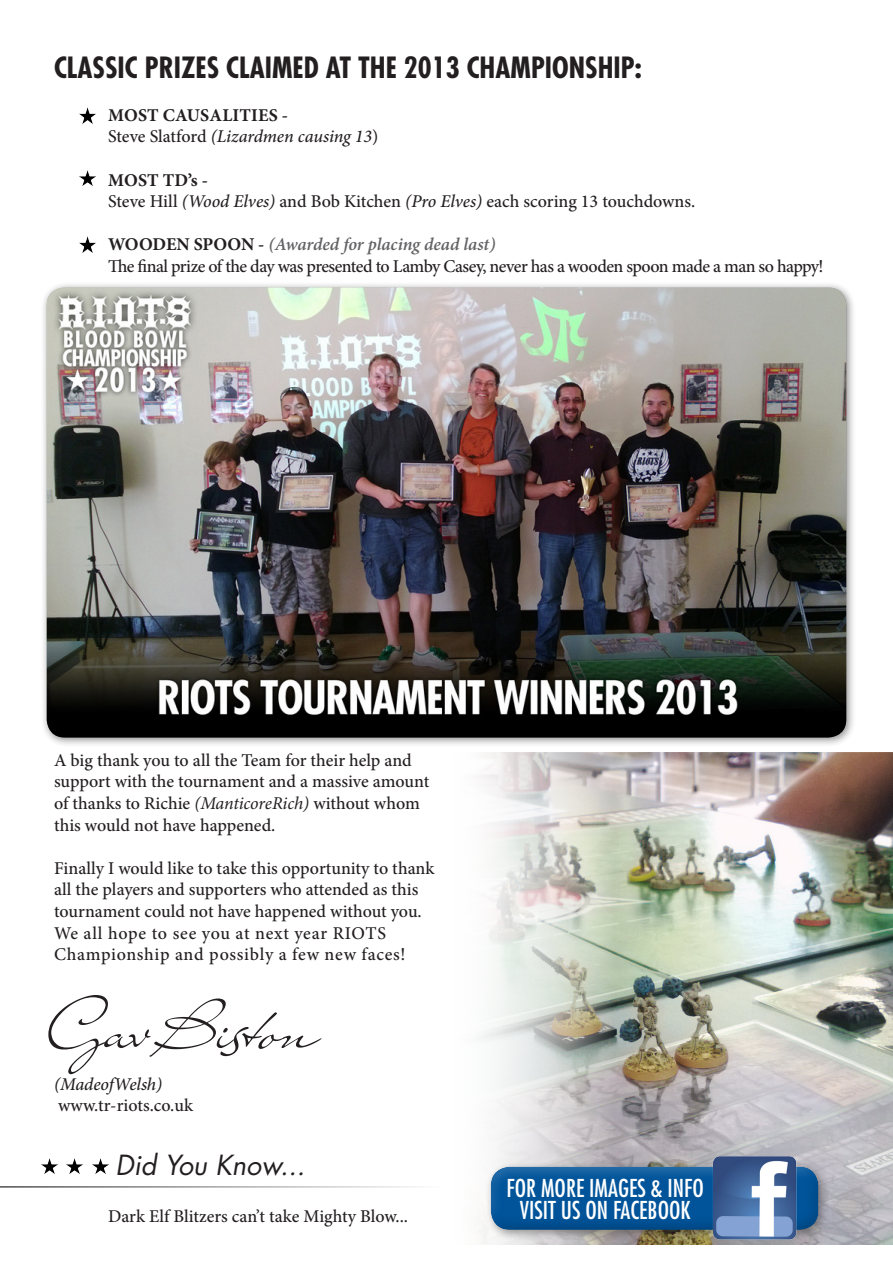
<style>
.page{position:relative;width:893px;height:1263px;background:#fff}
.page>*{position:absolute;margin:0;border:0;box-sizing:border-box;transform-origin:0 0}
.t1{font:72px "Mr Lackboughs";color:#231f20}
.t2{font:700 condensed 28.5px "Futura Std";color:#231f20}
.t3{font:italic 27px "Futura Std";color:#231f20}
.t4{font:condensed 24px "Futura Std";color:#fff}
.t5{font:500 18px/21.6px "Minion Pro";letter-spacing:-.005em;color:#231f20}
.t6{font:500 18px "Minion Pro";letter-spacing:-.03em;color:#231f20}
.t7{font:500 18px/21.6px "Minion Pro";letter-spacing:.035em;color:#231f20}
.t8{font:italic 500 18px "Minion Pro";letter-spacing:-.01em;color:#231f20}
.t9{font:italic 600 18px "Minion Pro";letter-spacing:-.005em;color:#636366}
.t10{font:700 18px "Minion Pro";letter-spacing:.01em;color:#231f20}
.s1{font-style:normal}
.s2{font-style:italic}
.s3{font-weight:700;font-style:normal;color:#231f20}
.s4{font-weight:400;font-style:italic}
</style>
<div class="page">
<div style="left:40px;top:281px;width:816px;height:466px;background:#231f20;opacity:.5"></div>
<img style="left:47px;top:287px;width:799px;height:450px">
<hr style="left:0;top:1186px;width:444px;height:1px;background:#231f20">
<img style="left:92px;top:1158px;width:17px;height:16px">
<img style="left:66px;top:1158px;width:17px;height:16px">
<img style="left:41px;top:1158px;width:17px;height:16px">
<img style="left:479px;top:753px;width:414px;height:492px">
<img style="left:79px;top:107px;width:17px;height:17px">
<img style="left:79px;top:170px;width:17px;height:16px">
<img style="left:79px;top:236px;width:17px;height:17px">
<div style="left:485px;top:1161px;width:344px;height:80px;background:#231f20;opacity:.4"></div>
<div style="left:489px;top:1165px;width:330px;height:66px;background:#231f20;opacity:.75"></div>
<img style="left:710px;top:1152px;width:90px;height:90px">
<p class="t2" style="left:54px;top:49px;width:589px">CLASSIC PRIZES CLAIMED AT THE 2013 CHAMPIONSHIP:</p>
<p class="t10" style="left:108px;top:102px;width:182px">MOST CAUSALITIES -</p>
<p class="t8" style="left:108px;top:124px;width:272px"><span class="s1">Steve Slatford</span> (Lizardmen causing 13<span class="s1">)</span></p>
<p class="t10" style="left:108px;top:167px;width:101px">MOST TD’s -</p>
<p class="t5" style="left:108px;top:191px;width:589px">Steve Hill <span class="s2">(Wood Elves)</span> and Bob Kitchen <span class="s2">(Pro Elves)</span> each scoring 13 touchdowns.</p>
<p class="t9" style="left:108px;top:232px;width:389px"><span class="s3">WOODEN SPOON -</span> (Awarded for placing dead last)</p>
<p class="t6" style="left:108px;top:254px;width:717px">The final prize of the day was presented to Lamby Casey, never has a wooden spoon made a man so happy!</p>
<p class="t5" style="left:54px;top:749px;width:377px">A big thank you to all the Team for their help and support with the tournament and a massive amount of thanks to Richie <span class="s4">(ManticoreRich)</span> without whom this would not have happened.</p>
<p class="t5" style="left:54px;top:857px;width:382px">Finally I would like to take this opportunity to thank all the players and supporters who attended as this tournament could not have happened without you.</p>
<p class="t7" style="left:54px;top:922px;width:353px">We all hope to see you at next year RIOTS<br>Championship and possibly a few new faces!</p>
<p class="t1" style="left:54px;top:976px;width:263px">Gav Biston</p>
<p class="t8" style="left:54px;top:1072px;width:110px">(MadeofWelsh)</p>
<p class="t5" style="left:58px;top:1095px;width:137px">www.tr-riots.co.uk</p>
<p class="t3" style="left:116px;top:1148px;width:191px">Did You Know...</p>
<p class="t5" style="left:108px;top:1205px;width:302px">Dark Elf Blitzers can’t take Mighty Blow...</p>
<p class="t4" style="left:507px;top:1173px;width:199px">FOR MORE IMAGES &amp; INFO</p>
<p class="t4" style="left:520px;top:1196px;width:172px">VISIT US ON FACEBOOK</p>
</div>
